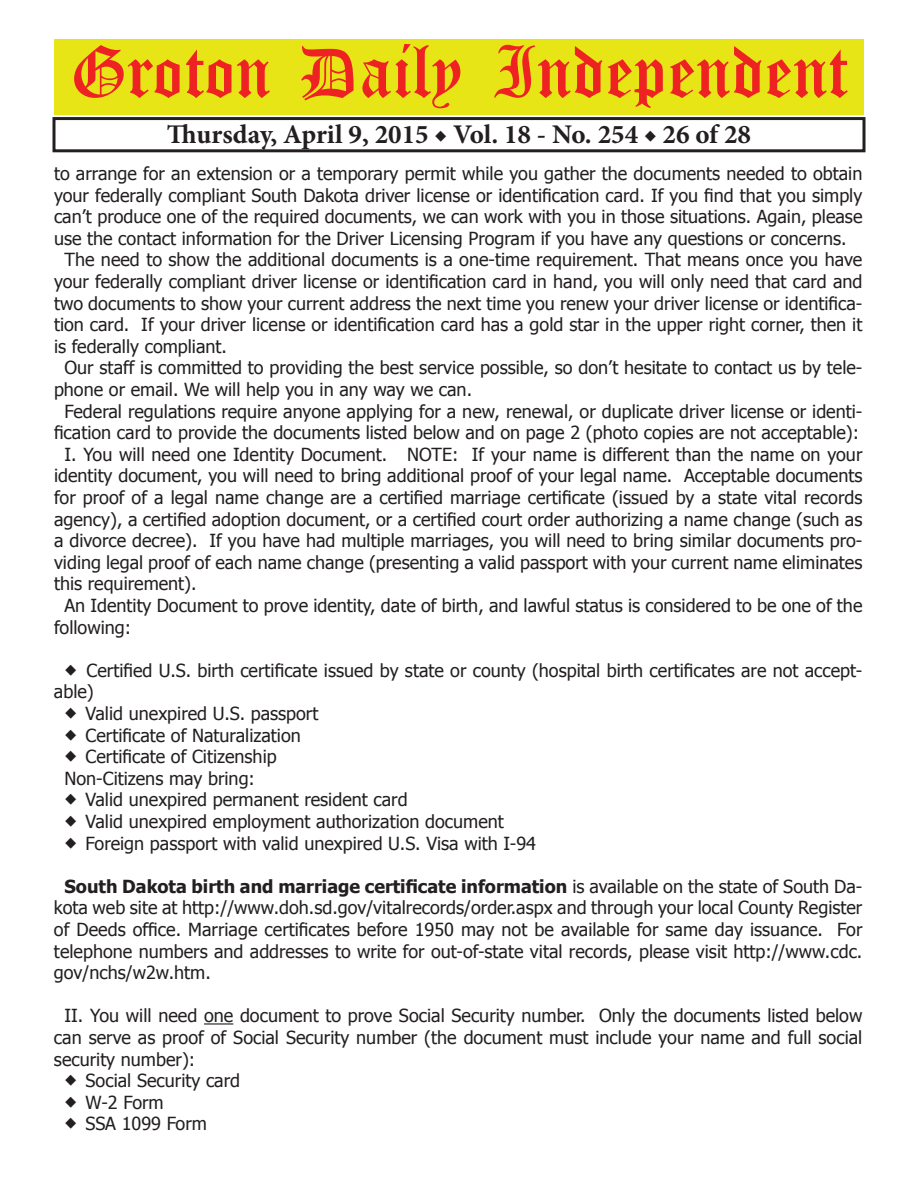
<style>
.page{position:relative;width:918px;height:1188px;background:#fff}
.page>*{position:absolute;margin:0;border:0;box-sizing:border-box;transform-origin:0 0}
.t1{font:54px "Old English Five";color:#ee2123}
.t2{font:700 27px "Minion Pro";color:#231f20}
.t3{font:18px/21.6px "Tahoma";color:#231f20}
.s1{font-family:"Minion Pro";font-size:27px}
.s2{font-weight:700}
</style>
<div class="page">
<div style="left:52px;top:117px;width:814px;height:35px;border:3px solid #231f20"></div>
<div style="left:54px;top:40px;width:810px;height:75px;background:#e7e515"></div>
<hr style="left:204px;top:1023px;width:29px;height:2px;background:#231f20">
<h1 class="t1" style="left:70px;top:47px;width:779px">Groton Daily Independent</h1>
<h2 class="t2" style="left:167px;top:116px;width:586px">Thursday, April 9, 2015 ◆ Vol. 18 - No. 254 ◆ 26 of 28</h2>
<p class="t3" style="left:54px;top:162px;width:810px">to arrange for an extension or a temporary permit while you gather the documents needed to obtain</p>
<p class="t3" style="left:54px;top:184px;width:810px">your federally compliant South Dakota driver license or identification card. If you find that you simply</p>
<p class="t3" style="left:54px;top:205px;width:810px">can’t produce one of the required documents, we can work with you in those situations. Again, please</p>
<p class="t3" style="left:54px;top:227px;width:794px">use the contact information for the Driver Licensing Program if you have any questions or concerns.</p>
<p class="t3" style="left:64px;top:248px;width:799px">The need to show the additional documents is a one-time requirement. That means once you have</p>
<p class="t3" style="left:54px;top:270px;width:810px">your federally compliant driver license or identification card in hand, you will only need that card and</p>
<p class="t3" style="left:54px;top:292px;width:810px">two documents to show your current address the next time you renew your driver license or identifica-</p>
<p class="t3" style="left:54px;top:313px;width:810px">tion card. If your driver license or identification card has a gold star in the upper right corner, then it</p>
<p class="t3" style="left:54px;top:335px;width:175px">is federally compliant.</p>
<p class="t3" style="left:64px;top:356px;width:799px">Our staff is committed to providing the best service possible, so don’t hesitate to contact us by tele-</p>
<p class="t3" style="left:54px;top:378px;width:420px">phone or email. We will help you in any way we can.</p>
<p class="t3" style="left:64px;top:400px;width:799px">Federal regulations require anyone applying for a new, renewal, or duplicate driver license or identi-</p>
<p class="t3" style="left:54px;top:421px;width:807px">fication card to provide the documents listed below and on page 2 (photo copies are not acceptable):</p>
<p class="t3" style="left:64px;top:443px;width:799px">I. You will need one Identity Document. NOTE: If your name is different than the name on your</p>
<p class="t3" style="left:54px;top:464px;width:810px">identity document, you will need to bring additional proof of your legal name. Acceptable documents</p>
<p class="t3" style="left:54px;top:486px;width:810px">for proof of a legal name change are a certified marriage certificate (issued by a state vital records</p>
<p class="t3" style="left:54px;top:508px;width:810px">agency), a certified adoption document, or a certified court order authorizing a name change (such as</p>
<p class="t3" style="left:54px;top:529px;width:810px">a divorce decree). If you have had multiple marriages, you will need to bring similar documents pro-</p>
<p class="t3" style="left:54px;top:551px;width:810px">viding legal proof of each name change (presenting a valid passport with your current name eliminates</p>
<p class="t3" style="left:54px;top:572px;width:144px">this requirement).</p>
<p class="t3" style="left:64px;top:594px;width:799px">An Identity Document to prove identity, date of birth, and lawful status is considered to be one of the</p>
<p class="t3" style="left:54px;top:616px;width:79px">following:</p>
<p class="t3" style="left:54px;top:659px;width:810px;text-indent:11px"><span class="s1">◆</span> Certified U.S. birth certificate issued by state or county (hospital birth certificates are not accept&shy;able)</p>
<p class="t3" style="left:64px;top:702px;width:255px"><span class="s1">◆</span> Valid unexpired U.S. passport</p>
<p class="t3" style="left:64px;top:724px;width:238px"><span class="s1">◆</span> Certificate of Naturalization</p>
<p class="t3" style="left:64px;top:745px;width:214px"><span class="s1">◆</span> Certificate of Citizenship<br>Non-Citizens may bring:</p>
<p class="t3" style="left:64px;top:788px;width:345px"><span class="s1">◆</span> Valid unexpired permanent resident card</p>
<p class="t3" style="left:64px;top:810px;width:441px"><span class="s1">◆</span> Valid unexpired employment authorization document</p>
<p class="t3" style="left:64px;top:832px;width:473px"><span class="s1">◆</span> Foreign passport with valid unexpired U.S. Visa with I-94</p>
<p class="t3" style="left:54px;top:875px;width:810px;text-align:justify;text-indent:11px"><span class="s2">South Dakota birth and marriage certificate information</span> is available on the state of South Da&shy;kota web site at http://www.doh.sd.gov/vitalrecords/order.aspx and through your local County Register of Deeds office. Marriage certificates before 1950 may not be available for same day issuance. For telephone numbers and addresses to write for out-of-state vital records, please visit http://www.cdc. gov/nchs/w2w.htm.</p>
<p class="t3" style="left:54px;top:1004px;width:810px;text-align:justify;text-indent:11px">II. You will need one document to prove Social Security number. Only the documents listed below can serve as proof of Social Security number (the document must include your name and full social security number):</p>
<p class="t3" style="left:64px;top:1069px;width:177px"><span class="s1">◆</span> Social Security card</p>
<p class="t3" style="left:64px;top:1091px;width:101px"><span class="s1">◆</span> W-2 Form</p>
<p class="t3" style="left:64px;top:1112px;width:144px"><span class="s1">◆</span> SSA 1099 Form</p>
</div>
